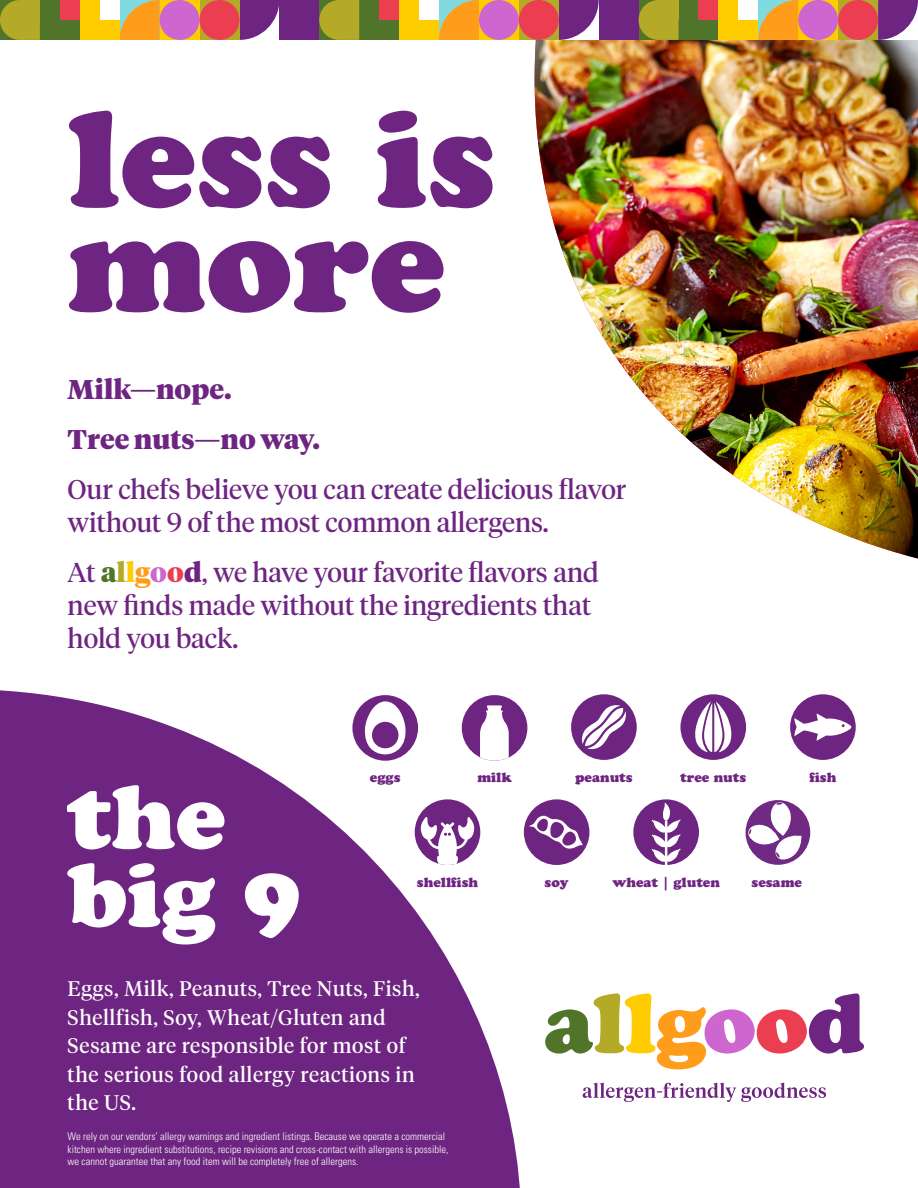
<style>
.page{position:relative;width:918px;height:1188px;background:#fff}
.page>*{position:absolute;margin:0;border:0;box-sizing:border-box;transform-origin:0 0}
.t1{font:136.65px/104.4px "Cooper Black Std";color:#6e2581}
.t2{font:90px/78px "Cooper Black Std";color:#fff}
.t3{font:27px/33px "Tiempos Headline";color:#6e2581}
.t4{font:900 27px "Tiempos Headline";color:#6e2581}
.t5{font:21px/28.5px "Tiempos Headline";letter-spacing:.03em;color:#fff}
.t6{font:13.5px "Cooper Black Std";color:#6e2581}
.t7{font:300 condensed 10.5px "Univers LT Std";color:#fff}
.s1{font-weight:900;color:#50752a}
.s2{font-weight:900;color:#b4aa27}
.s3{font-weight:900;color:#fc0}
.s4{font-weight:900;color:#ff9d1b}
.s5{font-weight:900;color:#cd66ce}
.s6{font-weight:900;color:#eb3e51}
.s7{font-weight:900}
</style>
<div class="page">
<svg style="left:0;top:690px;width:521px;height:498px;fill:#6e2581"></svg>
<svg style="left:545px;top:993px;width:319px;height:76px"></svg>
<svg style="left:583px;top:1083px;width:243px;height:19px"></svg>
<img style="left:535px;top:40px;width:383px;height:519px">
<svg style="left:0;top:0;width:40px;height:40px"></svg>
<div style="left:40px;top:0;width:40px;height:40px;background:#50752a"></div>
<div style="left:60px;top:0;width:20px;height:20px;background:#eb3e51"></div>
<div style="left:80px;top:0;width:40px;height:40px;background:#fc0"></div>
<div style="left:160px;top:0;width:40px;height:40px;background:#fc0"></div>
<div style="left:100px;top:0;width:20px;height:20px;background:#fff"></div>
<svg style="left:120px;top:0;width:40px;height:40px;background:#e3aa46"></svg>
<div style="left:279px;top:0;width:40px;height:40px;background:#6e2581"></div>
<svg style="left:239px;top:0;width:40px;height:40px"></svg>
<div style="left:160px;top:0;width:40px;height:40px;background:#cd66ce;border-radius:50%"></div>
<svg style="left:200px;top:0;width:39px;height:40px"></svg>
<div style="left:200px;top:0;width:39px;height:40px;background:#eb3e51;border-radius:50%"></div>
<div style="left:0;top:0;width:40px;height:40px;background:#b4aa27;border-radius:20px"></div>
<svg style="left:319px;top:0;width:40px;height:40px"></svg>
<div style="left:359px;top:0;width:40px;height:40px;background:#50752a"></div>
<div style="left:379px;top:0;width:20px;height:20px;background:#eb3e51"></div>
<div style="left:399px;top:0;width:40px;height:40px;background:#fc0"></div>
<div style="left:479px;top:0;width:40px;height:40px;background:#fc0"></div>
<div style="left:419px;top:0;width:20px;height:20px;background:#fff"></div>
<svg style="left:439px;top:0;width:40px;height:40px;background:#e3aa45"></svg>
<div style="left:599px;top:0;width:40px;height:40px;background:#6e2581"></div>
<svg style="left:559px;top:0;width:40px;height:40px"></svg>
<div style="left:479px;top:0;width:40px;height:40px;background:#cd66ce;border-radius:50%"></div>
<div style="left:519px;top:0;width:40px;height:40px;background:#b4aa27"></div>
<div style="left:519px;top:0;width:40px;height:40px;background:#eb3e51;border-radius:50%"></div>
<div style="left:319px;top:0;width:40px;height:40px;background:#b4aa27;border-radius:20px"></div>
<div style="left:679px;top:0;width:39px;height:40px;background:#50752a"></div>
<div style="left:698px;top:0;width:20px;height:20px;background:#eb3e51"></div>
<div style="left:718px;top:0;width:40px;height:40px;background:#fc0"></div>
<div style="left:798px;top:0;width:40px;height:40px;background:#fc0"></div>
<div style="left:738px;top:0;width:20px;height:20px;background:#fff"></div>
<svg style="left:758px;top:0;width:40px;height:40px;background:#e2aa47"></svg>
<svg style="left:878px;top:0;width:40px;height:40px"></svg>
<div style="left:798px;top:0;width:40px;height:40px;background:#cd66ce;border-radius:50%"></div>
<div style="left:838px;top:0;width:40px;height:40px;background:#b4aa27"></div>
<div style="left:838px;top:0;width:40px;height:40px;background:#eb3e51;border-radius:50%"></div>
<svg style="left:639px;top:0;width:40px;height:40px"></svg>
<div style="left:20px;top:0;width:20px;height:20px;background:#b4aa27"></div>
<div style="left:339px;top:0;width:20px;height:20px;background:#b4aa27"></div>
<div style="left:659px;top:0;width:20px;height:20px;background:#b4aa27"></div>
<div style="left:790px;top:694px;width:66px;height:66px;background:#6e2581;border-radius:50%"></div>
<svg style="left:794px;top:713px;width:58px;height:28px"></svg>
<div style="left:746px;top:800px;width:64px;height:65px;background:#702a83;border-radius:50%"></div>
<svg style="left:748px;top:802px;width:54px;height:58px"></svg>
<div style="left:633px;top:799px;width:66px;height:66px;background:#6e2581;border-radius:50%"></div>
<svg style="left:652px;top:803px;width:29px;height:62px"></svg>
<div style="left:415px;top:799px;width:65px;height:66px;background:#6e2581;border-radius:50%"></div>
<svg style="left:421px;top:817px;width:53px;height:48px"></svg>
<div style="left:524px;top:799px;width:65px;height:66px;background:#6e2581;border-radius:50%"></div>
<svg style="left:529px;top:815px;width:54px;height:34px"></svg>
<div style="left:462px;top:695px;width:65px;height:66px;background:#6e2581;border-radius:50%"></div>
<svg style="left:480px;top:705px;width:29px;height:56px"></svg>
<div style="left:571px;top:694px;width:66px;height:66px;background:#6e2581;border-radius:50%"></div>
<svg style="left:581px;top:705px;width:45px;height:45px"></svg>
<div style="left:352px;top:695px;width:66px;height:66px;background:#6e2581;border-radius:50%"></div>
<svg style="left:364px;top:701px;width:42px;height:53px"></svg>
<div style="left:372px;top:722px;width:26px;height:26px;background:#6e2581;border-radius:50%"></div>
<div style="left:680px;top:694px;width:66px;height:66px;background:#6e2581;border-radius:50%"></div>
<svg style="left:695px;top:702px;width:37px;height:50px"></svg>
<p class="t1" style="left:68px;top:106px;width:430px">less is more</p>
<p class="t4" style="left:68px;top:371px;width:166px">Milk—nope.</p>
<p class="t4" style="left:68px;top:421px;width:254px">Tree nuts—no way.</p>
<p class="t3" style="left:68px;top:472px;width:560px">Our chefs believe you can create delicious flavor without 9 of the most common allergens.</p>
<p class="t3" style="left:68px;top:555px;width:533px">At <span class="s1">a</span><span class="s2">l</span><span class="s3">l</span><span class="s4">g</span><span class="s5">o</span><span class="s6">o</span><span class="s7">d</span>, we have your favorite flavors and new finds made without the ingredients that hold you back.</p>
<p class="t2" style="left:68px;top:778px;width:234px">the big 9</p>
<p class="t6" style="left:370px;top:769px;width:32px">eggs</p>
<p class="t6" style="left:477px;top:769px;width:36px">milk</p>
<p class="t6" style="left:575px;top:769px;width:59px">peanuts</p>
<p class="t6" style="left:680px;top:769px;width:67px">tree nuts</p>
<p class="t6" style="left:810px;top:769px;width:28px">fish</p>
<p class="t6" style="left:417px;top:874px;width:63px">shellfish</p>
<p class="t6" style="left:545px;top:874px;width:26px">soy</p>
<p class="t6" style="left:612px;top:874px;width:109px">wheat | gluten</p>
<p class="t6" style="left:752px;top:874px;width:52px">sesame</p>
<p class="t5" style="left:68px;top:974px;width:354px">Eggs, Milk, Peanuts, Tree Nuts, Fish,<br>Shellfish, Soy, Wheat/Gluten and<br>Sesame are responsible for most of the serious food allergy reactions in the US.</p>
<p class="t7" style="left:68px;top:1130px;width:379px">We rely on our vendors’ allergy warnings and ingredient listings. Because we operate a commercial</p>
<p class="t7" style="left:68px;top:1143px;width:382px">kitchen where ingredient substitutions, recipe revisions and cross-contact with allergens is possible,</p>
<p class="t7" style="left:68px;top:1155px;width:292px">we cannot guarantee that any food item will be completely free of allergens.</p>
</div>
